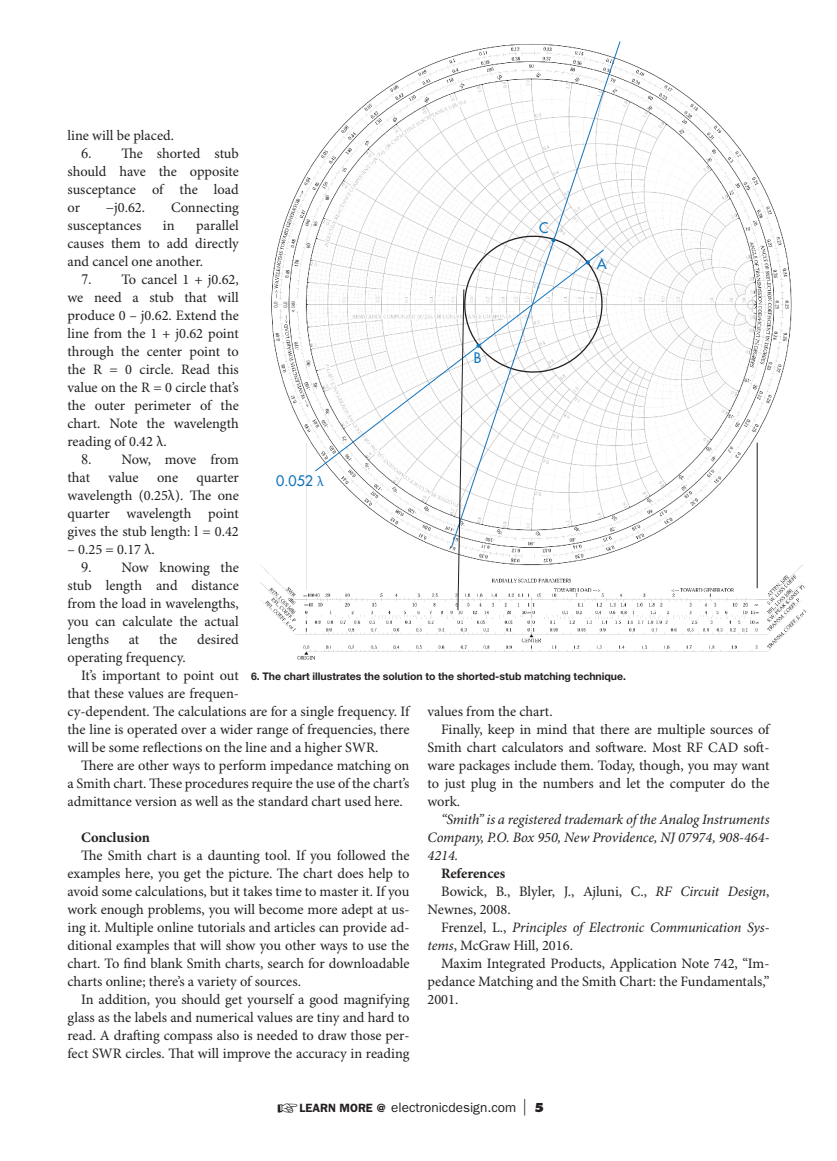
<style>
.page{position:relative;width:837px;height:1161px;background:#fff}
.page>*{position:absolute;margin:0;border:0;box-sizing:border-box;transform-origin:0 0}
.t1{font:14.4px/18px "Minion Pro";color:#231f20;text-align:justify}
.t2{font:italic 14.4px/18px "Minion Pro";letter-spacing:-.005em;color:#231f20;text-align:justify}
.t3{font:700 14.4px "Minion Pro";letter-spacing:-.005em;color:#231f20}
.t4{font:500 14.25px "Futura Std";color:#1074bc}
.t5{font:13.5px "ITC Franklin Gothic Std";color:#231f20}
.captions{font:700 10.5px "Helvetica Neue LT Std";color:#231f20}
.s1{font-family:"Times New Roman"}
.s2{font-family:"Minion Pro";font-weight:400}
.s3{font-style:italic}
.s4{font-style:normal}
.s5{font-weight:600;font-size:12px}
.s6{font-family:"Futura Std";font-weight:300;font-size:16.5px}
.s7{font-family:"Futura Std";font-weight:800;font-size:12px}
</style>
<div class="page">
<img style="left:260px;top:57px;width:547px;height:603px">
<div style="left:308px;top:80px;width:447px;height:449px;background:#fff;border-radius:50%"></div>
<svg style="left:314px;top:249px;width:136px;height:223px"></svg>
<svg style="left:450px;top:41px;width:171px;height:508px"></svg>
<hr style="left:757px;top:443px;width:1px;height:145px;background:#231f20">
<svg style="left:457px;top:231px;width:149px;height:380px"></svg>
<p class="t1" style="left:68px;top:126px;width:108px">line will be placed.</p>
<p class="t1" style="left:68px;top:144px;width:173px;text-indent:14px"><span class="s1">6.</span> The shorted stub should have the opposite susceptance of the load or</p>
<p class="t1" style="left:106px;top:198px;width:41px">−j0.62.</p>
<p class="t1" style="left:171px;top:198px;width:69px">Connecting</p>
<p class="t1" style="left:68px;top:216px;width:75px">susceptances</p>
<p class="t1" style="left:163px;top:216px;width:13px">in</p>
<p class="t1" style="left:68px;top:216px;width:173px;text-indent:129px">parallel causes them to add directly and cancel one another.</p>
<p class="t1" style="left:68px;top:270px;width:173px;text-indent:14px"><span class="s1">7.</span> To cancel 1 + j0.62, we need a stub that will produce 0 – j0.62. Extend the line from the 1 + j0.62 point through the center point to the R = 0 circle. Read this value on the R = 0 circle that’s the outer perimeter of the chart. Note the wavelength reading of 0.42 λ.</p>
<p class="t1" style="left:68px;top:450px;width:173px;text-indent:14px"><span class="s1">8.</span> Now, move from that</p>
<p class="t4" style="left:539px;top:218px;width:11px">C</p>
<p class="t4" style="left:597px;top:255px;width:11px">A</p>
<p class="t4" style="left:474px;top:349px;width:9px">B</p>
<p class="t1" style="left:108px;top:468px;width:32px">value</p>
<p class="t1" style="left:157px;top:468px;width:23px">one</p>
<p class="t1" style="left:68px;top:468px;width:173px;text-indent:129px">quarter wavelength (0.25λ). The one quarter wavelength point gives the stub length: l = 0.42</p>
<p class="t1" style="left:68px;top:540px;width:89px">– 0.25 = 0.17 λ.</p>
<p class="t1" style="left:68px;top:558px;width:173px;text-indent:14px"><span class="s1">9.</span> Now knowing the stub length and distance from the load in wavelengths, you can calculate the actual lengths</p>
<p class="t4" style="left:276px;top:472px;width:50px">0.052 <span class="s2">λ</span></p>
<p class="t1" style="left:129px;top:630px;width:12px">at</p>
<p class="t1" style="left:159px;top:630px;width:20px">the</p>
<p class="t1" style="left:197px;top:630px;width:43px">desired</p>
<p class="t1" style="left:68px;top:648px;width:120px">operating frequency.</p>
<p class="t1" style="left:68px;top:666px;width:343px;text-align:left;text-indent:14px">It’s important to point out<br>that these values are frequen-<br>cy-dependent. The calculations are for a single frequency. If the line is operated over a wider range of frequencies, there will be some reflections on the line and a higher SWR.</p>
<p class="t1" style="left:68px;top:756px;width:344px;text-indent:14px">There are other ways to perform impedance matching on a Smith chart. These procedures require the use of the chart’s admittance version as well as the standard chart used here.</p>
<p class="t3" style="left:81px;top:828px;width:70px">Conclusion</p>
<p class="t1" style="left:68px;top:846px;width:344px;text-indent:14px">The Smith chart is a daunting tool. If you followed the examples here, you get the picture. The chart does help to avoid some calculations, but it takes time to master it. If you work enough problems, you will become more adept at us&shy;ing it. Multiple online tutorials and articles can provide ad&shy;ditional examples that will show you other ways to use the chart. To find blank Smith charts, search for downloadable charts online; there’s a variety of sources.</p>
<p class="t1" style="left:68px;top:990px;width:344px;text-indent:14px">In addition, you should get yourself a good magnifying glass as the labels and numerical values are tiny and hard to read. A drafting compass also is needed to draw those per&shy;fect SWR circles. That will improve the accuracy in reading</p>
<p class="captions" style="left:251px;top:669px;width:377px">6. The chart illustrates the solution to the shorted-stub matching technique.</p>
<p class="t1" style="left:428px;top:702px;width:127px">values from the chart.</p>
<p class="t1" style="left:428px;top:720px;width:344px;text-indent:14px">Finally, keep in mind that there are multiple sources of Smith chart calculators and software. Most RF CAD soft&shy;ware packages include them. Today, though, you may want to just plug in the numbers and let the computer do the work.</p>
<p class="t2" style="left:428px;top:810px;width:344px;text-indent:14px">“Smith” is a registered trademark of the Analog Instruments Company, P.O. Box 950, New Providence, NJ 07974, 908-464- 4214.</p>
<p class="t3" style="left:441px;top:864px;width:66px">References</p>
<p class="t1" style="left:428px;top:882px;width:343px;text-indent:14px">Bowick, B., Blyler, J., Ajluni, C., <span class="s3">RF Circuit Design</span>,<br>Newnes, 2008.</p>
<p class="t2" style="left:428px;top:918px;width:344px;text-indent:14px"><span class="s4">Frenzel, L.,</span> Principles of Electronic Communication Sys&shy;tems<span class="s4">, McGraw Hill, 2016.</span></p>
<p class="t1" style="left:428px;top:954px;width:344px;text-indent:14px">Maxim Integrated Products, Application Note 742, “Im&shy;pedance Matching and the Smith Chart: the Fundamentals,” 2001.</p>
<p class="t5" style="left:277px;top:1099px;width:268px">☞<span class="s5">LEARN MORE @</span> electronicdesign.com <span class="s6">|</span> <span class="s7">5</span></p>
</div>
